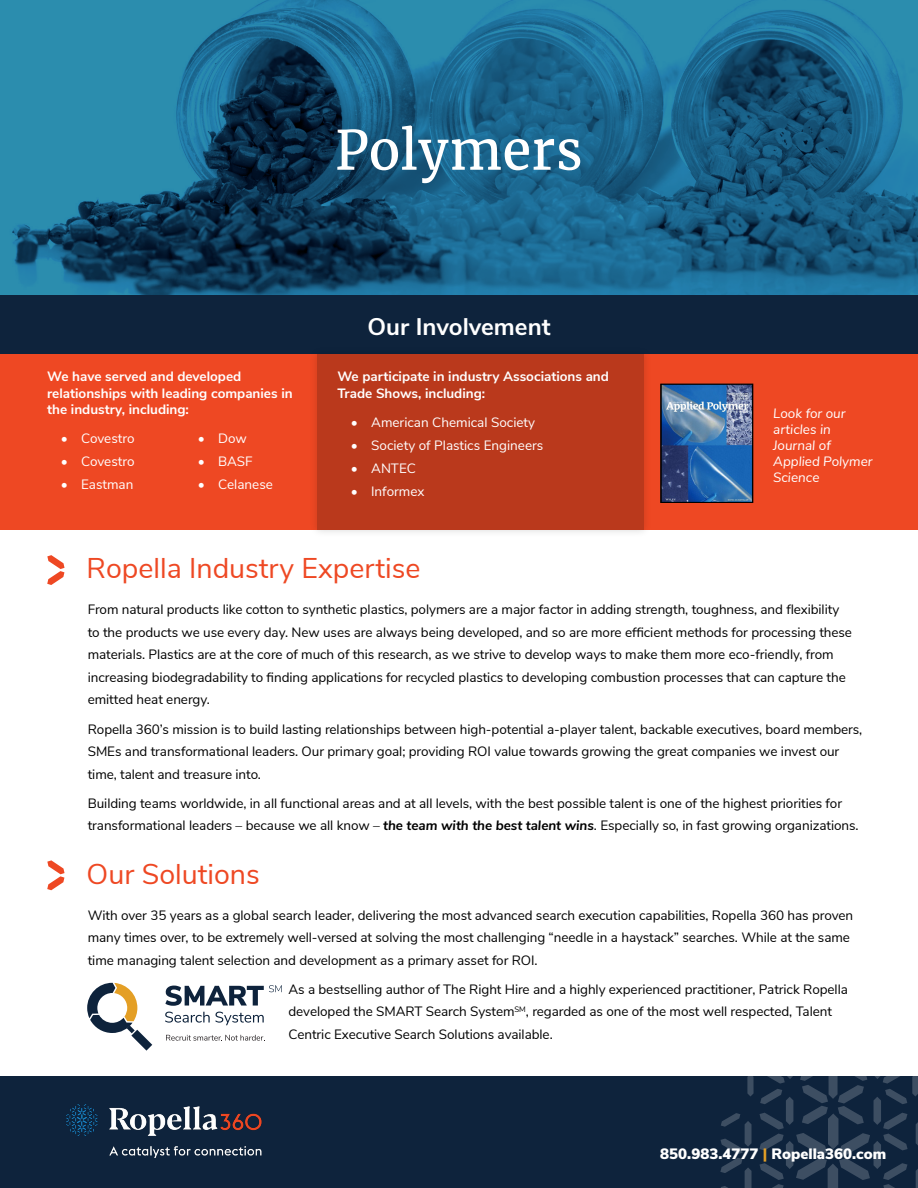
<style>
.page{position:relative;width:918px;height:1188px;background:#fff}
.page>*{position:absolute;margin:0;border:0;box-sizing:border-box;transform-origin:0 0}
.t1{font:54px "Merriweather";letter-spacing:.005em;color:#fff}
.t2{font:28.5px "Nunito Sans";color:#ee4823}
.t3{font:700 24px "Nunito Sans";color:#fff}
.t4{font:900 15px "Nunito Sans";color:#fff}
.t5{font:13.5px/22.5px "Nunito Sans";letter-spacing:-.005em;color:#000}
.t6{font:700 13.5px/16.2px "Nunito Sans";color:#fff}
.t7{font:13.5px "Nunito Sans";color:#fff}
.t8{font:italic 13.5px/16.2px "Nunito Sans";color:#fff}
.s1{font-weight:700;font-style:italic}
.s2{color:#e49f25}
</style>
<div class="page">
<div style="left:644px;top:354px;width:274px;height:176px;background:#ee4823"></div>
<img style="left:663px;top:386px;width:88px;height:114px">
<div style="left:661px;top:384px;width:92px;height:119px;border:1px solid #000"></div>
<svg style="left:0;top:0;width:918px;height:296px;background:#1b6488"></svg>
<div style="left:0;top:296px;width:918px;height:58px;background:#0e233c"></div>
<div style="left:0;top:1077px;width:918px;height:111px;background:#0e233c"></div>
<svg style="left:47px;top:555px;width:18px;height:30px"></svg>
<svg style="left:47px;top:860px;width:18px;height:30px"></svg>
<div style="left:0;top:354px;width:317px;height:176px;background:#ee4823"></div>
<div style="left:309px;top:346px;width:343px;height:192px;background:#000;opacity:.15"></div>
<div style="left:317px;top:354px;width:327px;height:176px;background:#ba391c"></div>
<svg style="left:720px;top:1076px;width:198px;height:112px"></svg>
<img style="left:66px;top:1104px;width:196px;height:54px">
<svg style="left:165px;top:1012px;width:99px;height:13px"></svg>
<svg style="left:166px;top:1035px;width:99px;height:6px"></svg>
<svg style="left:87px;top:983px;width:65px;height:68px"></svg>
<svg style="left:165px;top:985px;width:117px;height:21px"></svg>
<h1 class="t1" style="left:335px;top:117px;width:249px">Polymers</h1>
<p class="t6" style="left:47px;top:368px;width:247px">We have served and developed relationships with leading companies in the industry, including:</p>
<p class="t7" style="left:61px;top:429px;width:75px">• Covestro</p>
<p class="t7" style="left:61px;top:452px;width:75px">• Covestro</p>
<p class="t7" style="left:61px;top:475px;width:74px">• Eastman</p>
<p class="t7" style="left:198px;top:429px;width:51px">• Dow</p>
<p class="t7" style="left:198px;top:452px;width:56px">• BASF</p>
<p class="t7" style="left:198px;top:475px;width:77px">• Celanese</p>
<h3 class="t3" style="left:367px;top:309px;width:185px">Our Involvement</h3>
<p class="t6" style="left:337px;top:368px;width:273px">We participate in industry Associations and<br>Trade Shows, including:</p>
<p class="t7" style="left:351px;top:413px;width:186px">• American Chemical Society</p>
<p class="t7" style="left:351px;top:436px;width:194px">• Society of Plastics Engineers</p>
<p class="t7" style="left:351px;top:459px;width:67px">• ANTEC</p>
<p class="t7" style="left:351px;top:482px;width:75px">• Informex</p>
<p class="t8" style="left:773px;top:404px;width:101px">Look for our articles in<br>Journal of<br>Applied Polymer<br>Science</p>
<h2 class="t2" style="left:87px;top:548px;width:335px">Ropella Industry Expertise</h2>
<p class="t5" style="left:88px;top:598px;width:766px">From natural products like cotton to synthetic plastics, polymers are a major factor in adding strength, toughness, and flexibility to the products we use every day. New uses are always being developed, and so are more efficient methods for processing these materials. Plastics are at the core of much of this research, as we strive to develop ways to make them more eco-friendly, from increasing biodegradability to finding applications for recycled plastics to developing combustion processes that can capture the emitted heat energy.</p>
<p class="t5" style="left:88px;top:717px;width:776px">Ropella 360’s mission is to build lasting relationships between high-potential a-player talent, backable executives, board members,<br>SMEs and transformational leaders. Our primary goal; providing ROI value towards growing the great companies we invest our time, talent and treasure into.</p>
<p class="t5" style="left:88px;top:791px;width:772px">Building teams worldwide, in all functional areas and at all levels, with the best possible talent is one of the highest priorities for transformational leaders – because we all know – <span class="s1">the team with the best talent wins</span>. Especially so, in fast growing organizations.</p>
<h2 class="t2" style="left:87px;top:853px;width:175px">Our Solutions</h2>
<p class="t5" style="left:88px;top:903px;width:767px">With over 35 years as a global search leader, delivering the most advanced search execution capabilities, Ropella 360 has proven many times over, to be extremely well-versed at solving the most challenging “needle in a haystack” searches. While at the same time managing talent selection and development as a primary asset for ROI.</p>
<p class="t5" style="left:289px;top:977px;width:561px">As a bestselling author of The Right Hire and a highly experienced practitioner, Patrick Ropella developed the SMART Search System<sup>SM</sup>, regarded as one of the most well respected, Talent<br>Centric Executive Search Solutions available.</p>
<p class="t4" style="left:660px;top:1143px;width:227px">850.983.4777 <span class="s2">|</span> Ropella360.com</p>
</div>
